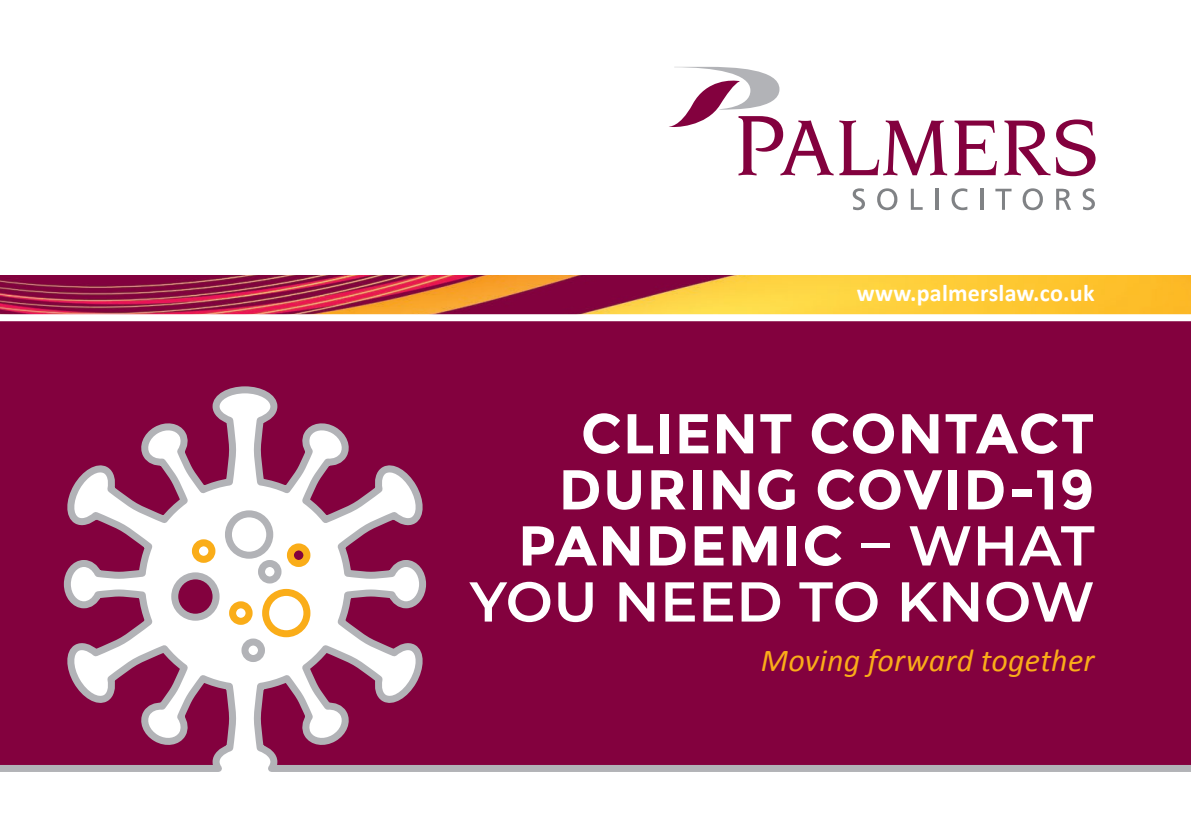
<style>
.page{position:relative;width:1191px;height:840px;background:#fff}
.page>*{position:absolute;margin:0;border:0;box-sizing:border-box;transform-origin:0 0}
.t1{font:700 56px/56px "Montserrat";letter-spacing:.02em;color:#fff;text-align:right}
.t2{font:italic 32px "Calibri";letter-spacing:.01em;color:#faad19}
.t3{font:700 24px "Calibri";letter-spacing:.01em;color:#fff}
.s1{font-weight:600}
</style>
<div class="page">
<div style="left:0;top:317px;width:1191px;height:450px;background:#83013e"></div>
<svg style="left:0;top:386px;width:1191px;height:386px"></svg>
<div style="left:228px;top:513px;width:42px;height:42px;background:#fff;border-radius:50%"></div>
<div style="left:225px;top:510px;width:48px;height:48px;border:7px solid #b2b3b7;border-radius:50%"></div>
<div style="left:175px;top:575px;width:41px;height:42px;background:#83013e;border-radius:50%"></div>
<div style="left:171px;top:572px;width:48px;height:48px;border:7px solid #b2b3b7;border-radius:50%"></div>
<svg style="left:266px;top:592px;width:41px;height:41px"></svg>
<div style="left:262px;top:588px;width:48px;height:49px;border:7px solid #faad19;border-radius:50%"></div>
<div style="left:290px;top:546px;width:17px;height:17px;background:#83013e;border-radius:50%"></div>
<div style="left:287px;top:543px;width:23px;height:23px;border:7px solid #faad19;border-radius:50%"></div>
<div style="left:261px;top:563px;width:17px;height:16px;background:#fff;border-radius:50%"></div>
<div style="left:258px;top:559px;width:23px;height:24px;border:7px solid #b2b3b7;border-radius:50%"></div>
<div style="left:195px;top:542px;width:17px;height:17px;background:#fff;border-radius:50%"></div>
<div style="left:192px;top:539px;width:23px;height:23px;border:7px solid #faad19;border-radius:50%"></div>
<div style="left:245px;top:641px;width:16px;height:17px;background:#fff;border-radius:50%"></div>
<div style="left:241px;top:638px;width:24px;height:23px;border:7px solid #b2b3b7;border-radius:50%"></div>
<div style="left:233px;top:604px;width:16px;height:17px;background:#fff;border-radius:50%"></div>
<div style="left:229px;top:601px;width:24px;height:23px;border:7px solid #faad19;border-radius:50%"></div>
<img style="left:0;top:275px;width:1191px;height:39px">
<div style="left:0;top:314px;width:1191px;height:7px;background:#fff"></div>
<svg style="left:839px;top:120px;width:108px;height:55px"></svg>
<svg style="left:954px;top:120px;width:43px;height:55px"></svg>
<svg style="left:1004px;top:119px;width:91px;height:57px"></svg>
<svg style="left:852px;top:188px;width:13px;height:22px"></svg>
<svg style="left:877px;top:188px;width:20px;height:22px"></svg>
<svg style="left:910px;top:189px;width:12px;height:21px"></svg>
<hr style="left:935px;top:189px;width:3px;height:21px;background:#808285">
<svg style="left:951px;top:188px;width:16px;height:22px"></svg>
<hr style="left:980px;top:189px;width:3px;height:21px;background:#808285">
<svg style="left:995px;top:189px;width:16px;height:21px"></svg>
<svg style="left:1022px;top:188px;width:21px;height:22px"></svg>
<svg style="left:1056px;top:189px;width:15px;height:21px"></svg>
<svg style="left:1082px;top:188px;width:13px;height:22px"></svg>
<svg style="left:669px;top:67px;width:164px;height:108px"></svg>
<p class="t3" style="left:857px;top:276px;width:239px">www.palmerslaw.co.uk</p>
<p class="t1" style="left:470px;top:405px;width:626px">CLIENT CONTACT<br>DURING COVID-19<br>PANDEMIC <span class="s1">– WHAT<br>YOU NEED TO KNOW</span></p>
<p class="t2" style="left:761px;top:638px;width:335px">Moving forward together</p>
</div>
